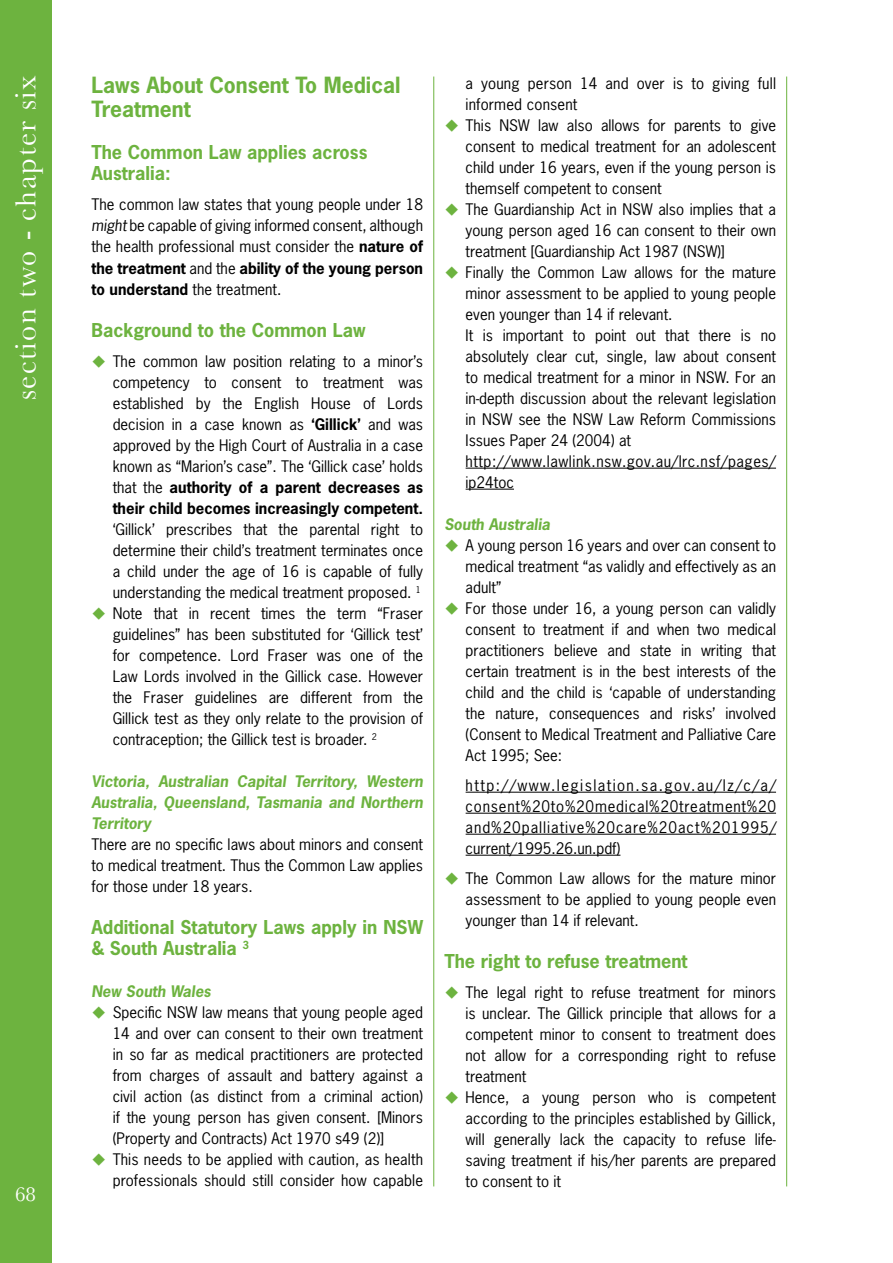
<style>
.page{position:relative;width:893px;height:1263px;background:#fff}
.page>*{position:absolute;margin:0;border:0;box-sizing:border-box;transform-origin:0 0}
.t1{font:30px "Baskerville";letter-spacing:.05em;color:#fff}
.t2{font:700 21px/24px "News Gothic";color:#6db33f}
.t3{font:21px "Baskerville";color:#fff}
.t4{font:700 18px/21px "News Gothic";color:#6db33f}
.t5{font:15px/21px "News Gothic";color:#000;text-align:justify}
.t6{font:italic 700 15px/21px "News Gothic";color:#6db33f;text-align:justify}
.s1{font-style:italic}
.s2{font-weight:700}
.s3{color:#6db33f}
</style>
<div class="page">
<div style="left:0;top:0;width:51px;height:1263px;background:#6db33f"></div>
<hr style="left:786px;top:77px;width:1px;height:1109px;background:#6db33f">
<hr style="left:433px;top:77px;width:1px;height:1109px;background:#6db33f">
<hr style="left:466px;top:468px;width:310px;height:1px;background:#000">
<hr style="left:466px;top:489px;width:48px;height:1px;background:#000">
<hr style="left:466px;top:792px;width:310px;height:1px;background:#000">
<hr style="left:466px;top:813px;width:310px;height:1px;background:#000">
<hr style="left:466px;top:834px;width:310px;height:1px;background:#000">
<hr style="left:466px;top:855px;width:154px;height:1px;background:#000">
<h1 class="t1" style="left:8px;top:400px;width:326px;rotate:-90deg">section two - chapter six</h1>
<p class="t2" style="left:91px;top:73px;width:311px">Laws About Consent To Medical<br>Treatment</p>
<p class="t4" style="left:91px;top:142px;width:277px">The Common Law applies across<br>Australia:</p>
<p class="t5" style="left:91px;top:194px;width:333px">The common law states that young people under 18 <span class="s1">might</span> be capable of giving informed consent, although the health professional must consider the <span class="s2">nature of the treatment</span> and the <span class="s2">ability of the young person to understand</span> the treatment.</p>
<p class="t4" style="left:91px;top:319px;width:276px">Background to the Common Law</p>
<p class="t5" style="left:113px;top:350px;width:312px;text-indent:-21px"><span class="s3">◆</span> The common law position relating to a minor’s competency to consent to treatment was established by the English House of Lords decision in a case known as <span class="s2">‘Gillick’</span> and was approved by the High Court of Australia in a case known as “Marion’s case”. The ‘Gillick case’ holds that the <span class="s2">authority of a parent decreases as their child becomes increasingly competent.</span></p>
<p class="t5" style="left:113px;top:518px;width:312px">‘Gillick’ prescribes that the parental right to determine their child’s treatment terminates once a child under the age of 16 is capable of fully understanding the medical treatment proposed. <sup>1</sup></p>
<p class="t5" style="left:113px;top:602px;width:312px;text-indent:-21px"><span class="s3">◆</span> Note that in recent times the term “Fraser guidelines” has been substituted for ‘Gillick test’ for competence. Lord Fraser was one of the Law Lords involved in the Gillick case. However the Fraser guidelines are different from the Gillick test as they only relate to the provision of contraception; the Gillick test is broader. <sup>2</sup></p>
<p class="t6" style="left:91px;top:770px;width:333px">Victoria, Australian Capital Territory, Western Australia, Queensland, Tasmania and Northern Territory</p>
<p class="t5" style="left:91px;top:833px;width:333px">There are no specific laws about minors and consent to medical treatment. Thus the Common Law applies for those under 18 years.</p>
<p class="t4" style="left:91px;top:916px;width:333px">Additional Statutory Laws apply in NSW &amp; South Australia <sup>3</sup></p>
<p class="t6" style="left:91px;top:980px;width:121px">New South Wales</p>
<p class="t5" style="left:113px;top:1001px;width:312px;text-indent:-21px"><span class="s3">◆</span> Specific NSW law means that young people aged 14 and over can consent to their own treatment in so far as medical practitioners are protected from charges of assault and battery against a civil action (as distinct from a criminal action) if the young person has given consent. [Minors (Property and Contracts) Act 1970 s49 (2)]</p>
<p class="t5" style="left:91px;top:1148px;width:333px;text-align:right"><span class="s3">◆</span> This needs to be applied with caution, as health professionals should still consider how capable</p>
<h2 class="t3" style="left:15px;top:1181px;width:22px">68</h2>
<p class="t5" style="left:466px;top:72px;width:312px">a young person 14 and over is to giving full informed consent</p>
<p class="t5" style="left:466px;top:114px;width:312px;text-indent:-21px"><span class="s3">◆</span> This NSW law also allows for parents to give consent to medical treatment for an adolescent child under 16 years, even if the young person is themself competent to consent</p>
<p class="t5" style="left:466px;top:198px;width:312px;text-indent:-21px"><span class="s3">◆</span> The Guardianship Act in NSW also implies that a young person aged 16 can consent to their own treatment [Guardianship Act 1987 (NSW)]</p>
<p class="t5" style="left:466px;top:261px;width:312px;text-align:left;text-indent:-21px"><span class="s3">◆</span> Finally the Common Law allows for the mature minor assessment to be applied to young people even younger than 14 if relevant.<br>It is important to point out that there is no absolutely clear cut, single, law about consent to medical treatment for a minor in NSW. For an in-depth discussion about the relevant legislation in NSW see the NSW Law Reform Commissions Issues Paper 24 (2004) at http://www.lawlink.nsw.gov.au/lrc.nsf/pages/ ip24toc</p>
<p class="t6" style="left:444px;top:513px;width:107px">South Australia</p>
<p class="t5" style="left:466px;top:534px;width:312px;text-indent:-21px"><span class="s3">◆</span> A young person 16 years and over can consent to medical treatment “as validly and effectively as an adult”</p>
<p class="t5" style="left:466px;top:597px;width:312px;text-indent:-21px"><span class="s3">◆</span> For those under 16, a young person can validly consent to treatment if and when two medical practitioners believe and state in writing that certain treatment is in the best interests of the child and the child is ‘capable of understanding the nature, consequences and risks’ involved (Consent to Medical Treatment and Palliative Care Act 1995; See:</p>
<p class="t5" style="left:466px;top:774px;width:312px">http://www.legislation.sa.gov.au/lz/c/a/ consent%20to%20medical%20treatment%20 and%20palliative%20care%20act%201995/ current/1995.26.un.pdf)</p>
<p class="t5" style="left:466px;top:867px;width:312px;text-indent:-21px"><span class="s3">◆</span> The Common Law allows for the mature minor assessment to be applied to young people even younger than 14 if relevant.</p>
<p class="t4" style="left:444px;top:950px;width:245px">The right to refuse treatment</p>
<p class="t5" style="left:466px;top:981px;width:312px;text-indent:-21px"><span class="s3">◆</span> The legal right to refuse treatment for minors is unclear. The Gillick principle that allows for a competent minor to consent to treatment does not allow for a corresponding right to refuse treatment</p>
<p class="t5" style="left:466px;top:1086px;width:312px;text-indent:-21px"><span class="s3">◆</span> Hence, a young person who is competent according to the principles established by Gillick, will generally lack the capacity to refuse life&shy;saving treatment if his/her parents are prepared to consent to it</p>
</div>
